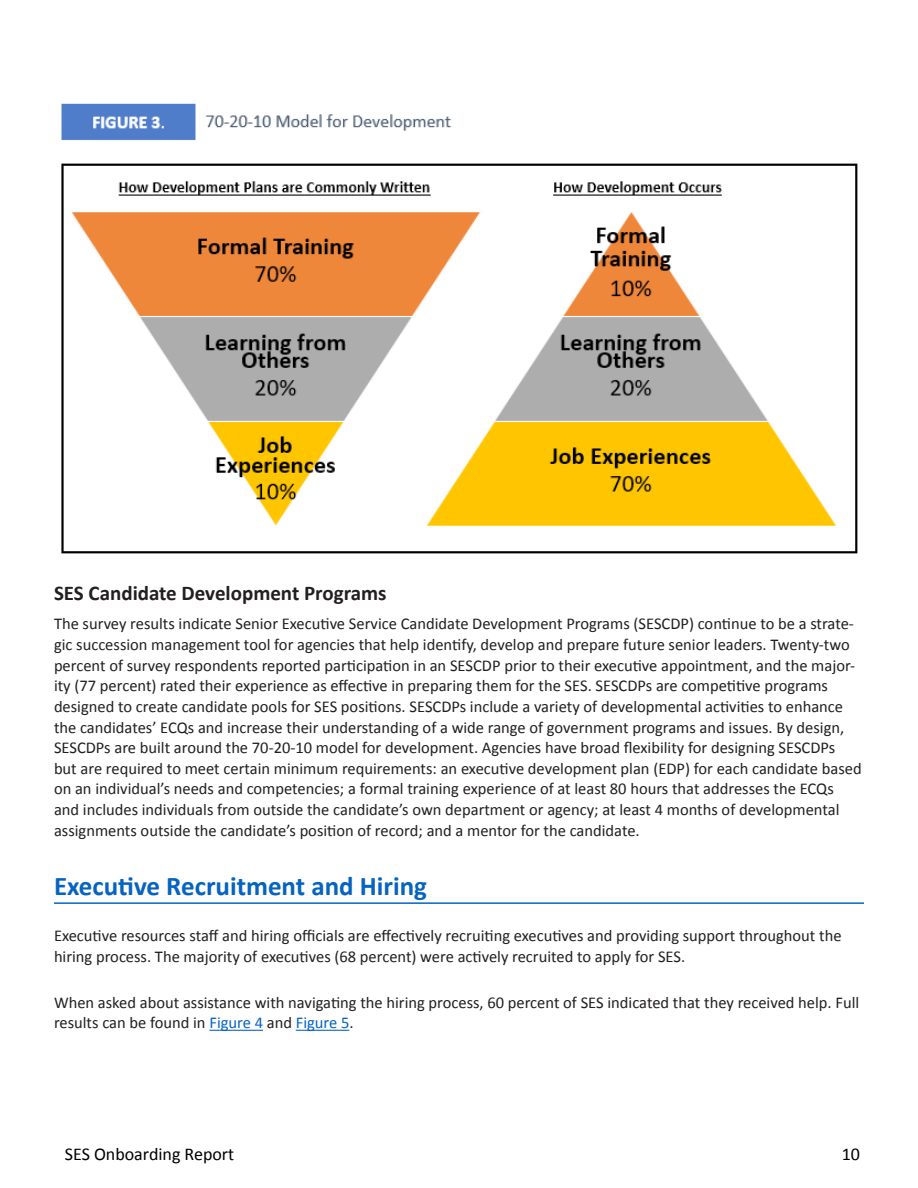
<style>
.page{position:relative;width:918px;height:1188px;background:#fff}
.page>*{position:absolute;margin:0;border:0;box-sizing:border-box;transform-origin:0 0}
.t1{font:700 27px "Calibri";color:#0563c1}
.t2{font:700 21px "Calibri";color:#231f20}
.t3{font:18px "Calibri";color:#000}
.t4{font:16.5px/20.7px "Calibri";color:#231f20}
.s1{color:#0563c1}
</style>
<div class="page">
<hr style="left:296px;top:1030px;width:53px;height:1px;background:#0563c1">
<hr style="left:209px;top:1030px;width:54px;height:1px;background:#0563c1">
<hr style="left:54px;top:902px;width:810px;height:2px;background:#0563c1">
<img style="left:61px;top:163px;width:797px;height:391px">
<img style="left:61px;top:103px;width:391px;height:38px">
<h3 class="t2" style="left:54px;top:579px;width:334px">SES Candidate Development Programs</h3>
<p class="t4" style="left:54px;top:614px;width:809px">The survey results indicate Senior Executive Service Candidate Development Programs (SESCDP) continue to be a strate&shy;gic succession management tool for agencies that help identify, develop and prepare future senior leaders. Twenty-two percent of survey respondents reported participation in an SESCDP prior to their executive appointment, and the major&shy;ity (77 percent) rated their experience as effective in preparing them for the SES. SESCDPs are competitive programs designed to create candidate pools for SES positions. SESCDPs include a variety of developmental activities to enhance the candidates’ ECQs and increase their understanding of a wide range of government programs and issues. By design, SESCDPs are built around the 70-20-10 model for development. Agencies have broad flexibility for designing SESCDPs but are required to meet certain minimum requirements: an executive development plan (EDP) for each candidate based on an individual’s needs and competencies; a formal training experience of at least 80 hours that addresses the ECQs and includes individuals from outside the candidate’s own department or agency; at least 4 months of developmental assignments outside the candidate’s position of record; and a mentor for the candidate.</p>
<p class="t1" style="left:54px;top:869px;width:375px">Executive Recruitment and Hiring</p>
<p class="t4" style="left:54px;top:925px;width:789px">Executive resources staff and hiring officials are effectively recruiting executives and providing support throughout the hiring process. The majority of executives (68 percent) were actively recruited to apply for SES.</p>
<p class="t4" style="left:54px;top:992px;width:807px">When asked about assistance with navigating the hiring process, 60 percent of SES indicated that they received help. Full results can be found in <span class="s1">Figure 4</span> and <span class="s1">Figure 5</span>.</p>
<p class="t3" style="left:65px;top:1143px;width:171px">SES Onboarding Report</p>
<p class="t3" style="left:842px;top:1143px;width:20px">10</p>
</div>
